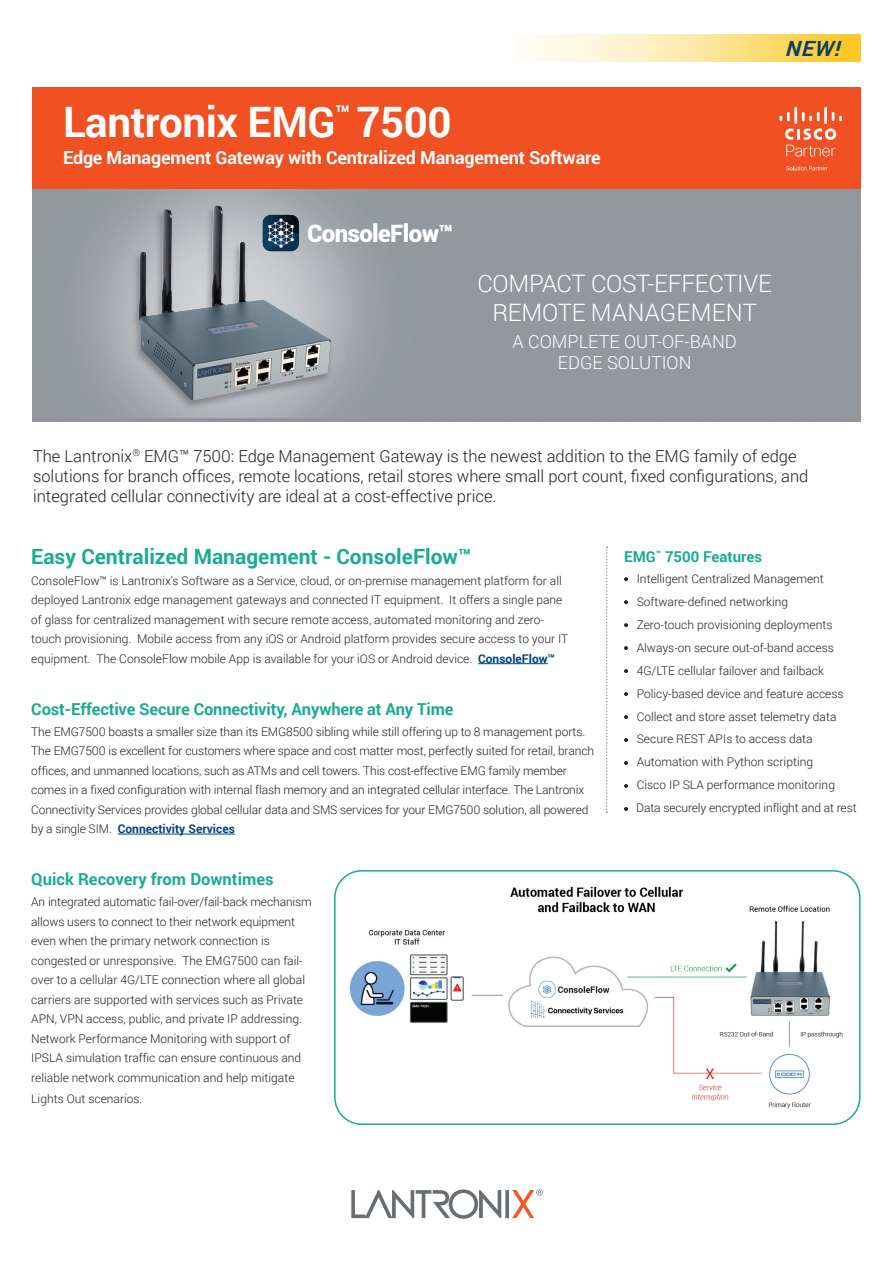
<style>
.page{position:relative;width:893px;height:1263px;background:#fff}
.page>*{position:absolute;margin:0;border:0;box-sizing:border-box;transform-origin:0 0}
._1__LAN_HL_17_a___8{font:700 42px "Roboto";letter-spacing:-.01em;color:#fff}
._1__LAN_HL_17_a___8-2{font:300 24px/28.8px "Roboto";letter-spacing:-.01em;color:#fff;text-align:center}
.LAN_p1_Sub2_10_1{font:900 24px "Roboto";letter-spacing:-.025em;color:#fff}
.LAN_p1_Sub2_10_1-2{font:700 21px "Roboto";color:#1aac93}
._1__LAN_HL_17_a___8-3{font:italic 700 21px "Roboto";color:#0a4162}
._1__LAN_HL_17_a___8-4{font:700 18px "Roboto";letter-spacing:-.01em;color:#fff}
._1__LAN_HL_17_a___8-5{font:300 18px/21.6px "Roboto";color:#fff;text-align:center}
._1__LAN_HL_17_a___8-6{font:300 16.5px/19.8px "Roboto";color:#231f20}
.LAN_p1_Sub2_10_1-3{font:700 16.5px "Roboto";letter-spacing:-.01em;color:#1aac93}
.LAN_p1_Sub2_10_1-4{font:700 15px "Roboto";color:#1aac93}
.LAN_p1_copy_8_14{font:300 12px/19.5px "Roboto";color:#231f20}
.s1{font-weight:700;color:#004280}
</style>
<div class="page">
<div style="left:514px;top:34px;width:347px;height:27px;background:#fec927"></div>
<svg style="left:514px;top:34px;width:327px;height:28px;background:#fee8a6"></svg>
<div style="left:32px;top:184px;width:829px;height:238px;background:#939598"></div>
<img style="left:73px;top:189px;width:313px;height:228px">
<div style="left:32px;top:87px;width:829px;height:102px;background:#f05022"></div>
<svg style="left:351px;top:1189px;width:192px;height:30px"></svg>
<hr style="left:478px;top:663px;width:70px;height:1px;background:#004280">
<hr style="left:118px;top:834px;width:117px;height:1px;background:#004280">
<svg style="left:606px;top:546px;width:2px;height:267px"></svg>
<svg style="left:624px;top:577px;width:4px;height:4px"></svg>
<svg style="left:624px;top:600px;width:4px;height:4px"></svg>
<svg style="left:624px;top:623px;width:4px;height:4px"></svg>
<svg style="left:624px;top:646px;width:4px;height:4px"></svg>
<svg style="left:624px;top:669px;width:4px;height:4px"></svg>
<svg style="left:624px;top:692px;width:4px;height:4px"></svg>
<svg style="left:624px;top:715px;width:4px;height:4px"></svg>
<svg style="left:624px;top:738px;width:4px;height:4px"></svg>
<svg style="left:624px;top:761px;width:4px;height:4px"></svg>
<svg style="left:624px;top:784px;width:4px;height:4px"></svg>
<svg style="left:624px;top:807px;width:4px;height:4px"></svg>
<img style="left:342px;top:879px;width:501px;height:230px">
<div style="left:334px;top:870px;width:527px;height:255px;border:2px solid #1aac93;border-radius:27px"></div>
<div style="left:130px;top:204px;width:204px;height:207px;background:#231f20;opacity:.33"></div>
<img style="left:139px;top:205px;width:192px;height:196px">
<svg style="left:779px;top:107px;width:63px;height:50px"></svg>
<svg style="left:786px;top:166px;width:42px;height:4px"></svg>
<img style="left:262px;top:215px;width:37px;height:36px">
<p class="_1__LAN_HL_17_a___8" style="left:63px;top:92px;width:390px">Lantronix EMG<sup>™</sup> 7500</p>
<p class="_1__LAN_HL_17_a___8-4" style="left:63px;top:145px;width:539px">Edge Management Gateway with Centralized Management Software</p>
<p class="_1__LAN_HL_17_a___8-3" style="left:785px;top:34px;width:63px">NEW!</p>
<p class="LAN_p1_Sub2_10_1" style="left:307px;top:217px;width:148px">ConsoleFlow™</p>
<p class="_1__LAN_HL_17_a___8-2" style="left:477px;top:268px;width:296px">COMPACT COST-EFFECTIVE<br>REMOTE MANAGEMENT</p>
<p class="_1__LAN_HL_17_a___8-5" style="left:513px;top:330px;width:226px">A COMPLETE OUT-OF-BAND<br>EDGE SOLUTION</p>
<p class="_1__LAN_HL_17_a___8-6" style="left:33px;top:446px;width:777px">The Lantronix<sup>®</sup> EMG™ 7500: Edge Management Gateway is the newest addition to the EMG family of edge solutions for branch offices, remote locations, retail stores where small port count, fixed configurations, and integrated cellular connectivity are ideal at a cost-effective price.</p>
<p class="LAN_p1_Sub2_10_1-2" style="left:31px;top:542px;width:442px">Easy Centralized Management - ConsoleFlow™</p>
<p class="LAN_p1_copy_8_14" style="left:31px;top:570px;width:538px">ConsoleFlow™ is Lantronix’s Software as a Service, cloud, or on-premise management platform for all deployed Lantronix edge management gateways and connected IT equipment. It offers a single pane of glass for centralized management with secure remote access, automated monitoring and zero&shy;touch provisioning. Mobile access from any iOS or Android platform provides secure access to your IT equipment. The ConsoleFlow mobile App is available for your iOS or Android device. <span class="s1">ConsoleFlow™</span></p>
<p class="LAN_p1_Sub2_10_1-3" style="left:31px;top:697px;width:424px">Cost-Effective Secure Connectivity, Anywhere at Any Time</p>
<p class="LAN_p1_copy_8_14" style="left:31px;top:721px;width:564px">The EMG7500 boasts a smaller size than its EMG8500 sibling while still offering up to 8 management ports.<br>The EMG7500 is excellent for customers where space and cost matter most, perfectly suited for retail, branch offices, and unmanned locations, such as ATMs and cell towers. This cost-effective EMG family member comes in a fixed configuration with internal flash memory and an integrated cellular interface. The Lantronix Connectivity Services provides global cellular data and SMS services for your EMG7500 solution, all powered by a single SIM. <span class="s1">Connectivity Services</span></p>
<p class="LAN_p1_Sub2_10_1-3" style="left:31px;top:868px;width:244px">Quick Recovery from Downtimes</p>
<p class="LAN_p1_copy_8_14" style="left:31px;top:891px;width:282px">An integrated automatic fail-over/fail-back mechanism allows users to connect to their network equipment even when the primary network connection is congested or unresponsive. The EMG7500 can fail&shy;over to a cellular 4G/LTE connection where all global carriers are supported with services such as Private APN, VPN access, public, and private IP addressing.<br>Network Performance Monitoring with support of IPSLA simulation traffic can ensure continuous and reliable network communication and help mitigate</p>
<p class="LAN_p1_copy_8_14" style="left:31px;top:1088px;width:113px">Lights Out scenarios.</p>
<p class="LAN_p1_Sub2_10_1-4" style="left:624px;top:546px;width:140px">EMG<sup>™</sup> 7500 Features</p>
<p class="LAN_p1_copy_8_14" style="left:637px;top:568px;width:189px">Intelligent Centralized Management</p>
<p class="LAN_p1_copy_8_14" style="left:637px;top:591px;width:153px">Software-defined networking</p>
<p class="LAN_p1_copy_8_14" style="left:637px;top:614px;width:197px">Zero-touch provisioning deployments</p>
<p class="LAN_p1_copy_8_14" style="left:637px;top:637px;width:199px">Always-on secure out-of-band access</p>
<p class="LAN_p1_copy_8_14" style="left:637px;top:660px;width:189px">4G/LTE cellular failover and failback</p>
<p class="LAN_p1_copy_8_14" style="left:637px;top:683px;width:208px">Policy-based device and feature access</p>
<p class="LAN_p1_copy_8_14" style="left:637px;top:706px;width:201px">Collect and store asset telemetry data</p>
<p class="LAN_p1_copy_8_14" style="left:637px;top:729px;width:177px">Secure REST APIs to access data</p>
<p class="LAN_p1_copy_8_14" style="left:637px;top:752px;width:178px">Automation with Python scripting</p>
<p class="LAN_p1_copy_8_14" style="left:637px;top:775px;width:200px">Cisco IP SLA performance monitoring</p>
<p class="LAN_p1_copy_8_14" style="left:636px;top:798px;width:222px">Data securely encrypted inflight and at rest</p>
</div>
